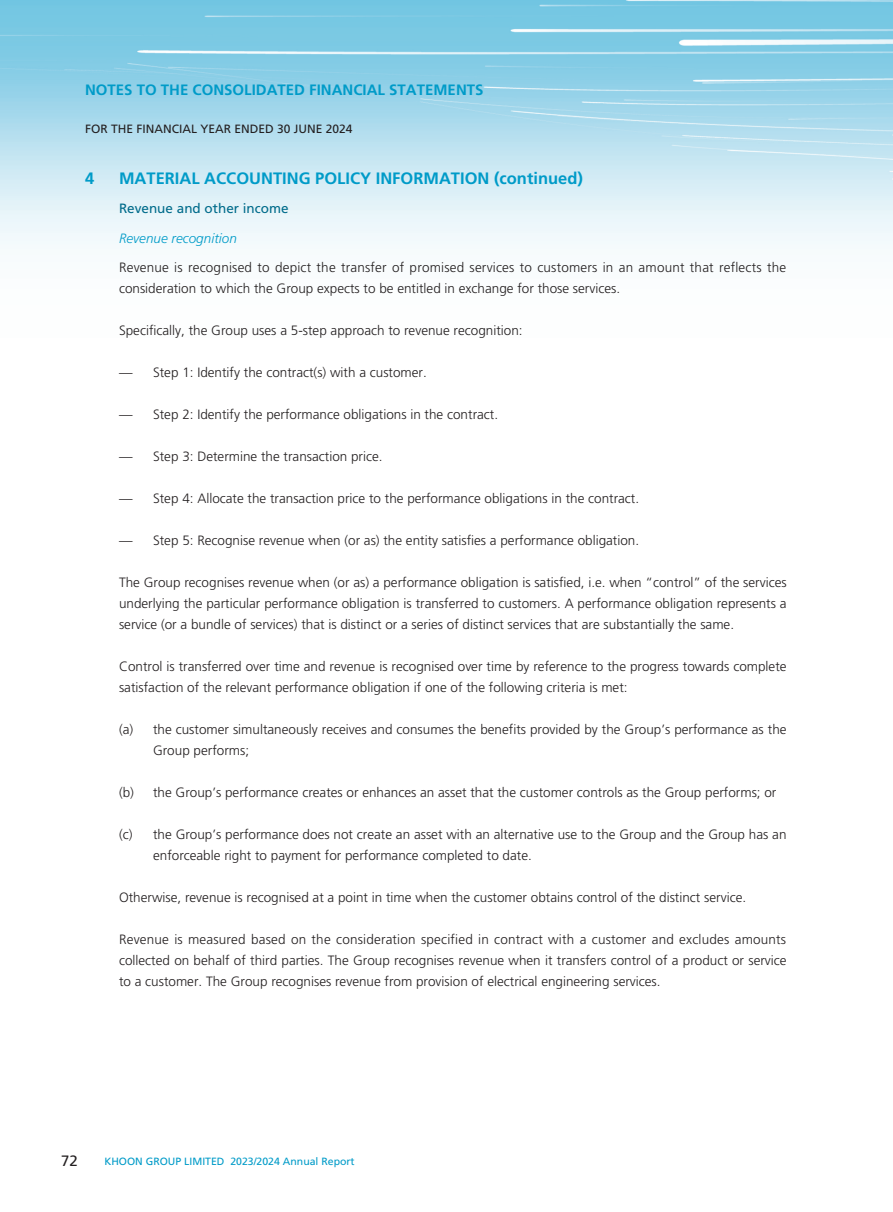
<style>
.page{position:relative;width:893px;height:1212px;background:#fff}
.page>*{position:absolute;margin:0;border:0;box-sizing:border-box;transform-origin:0 0}
._01_H1{font:700 16.5px "Frutiger LT Std";color:#009bc8}
.t1{font:700 15px "Frutiger LT Std";color:#009bc8}
.t2{font:15px "Frutiger LT Std";color:#231f20}
._00_txt{font:300 13.5px/21px "Frutiger LT Std";color:#231f20}
._02_H2{font:13.5px "Frutiger LT Std";color:#006b8b}
._03_H3{font:italic 300 13.5px "Frutiger LT Std";color:#009bc8}
.t3{font:12px "Frutiger LT Std";color:#231f20}
.t4{font:10.5px "Frutiger LT Std";color:#009bc8}
</style>
<div class="page">
<p class="t1" style="left:85px;top:81px;width:400px">NOTES TO THE CONSOLIDATED FINANCIAL STATEMENTS</p>
<p class="t3" style="left:85px;top:122px;width:269px">FOR THE FINANCIAL YEAR ENDED 30 JUNE 2024</p>
<p class="_01_H1" style="left:85px;top:168px;width:11px">4</p>
<p class="_01_H1" style="left:119px;top:168px;width:465px">MATERIAL ACCOUNTING POLICY INFORMATION (continued)</p>
<p class="_02_H2" style="left:119px;top:201px;width:171px">Revenue and other income</p>
<p class="_03_H3" style="left:119px;top:230px;width:119px">Revenue recognition</p>
<p class="_00_txt" style="left:119px;top:257px;width:669px">Revenue is recognised to depict the transfer of promised services to customers in an amount that reflects the consideration to which the Group expects to be entitled in exchange for those services.</p>
<p class="_00_txt" style="left:119px;top:320px;width:405px">Specifically, the Group uses a 5-step approach to revenue recognition:</p>
<p class="_00_txt" style="left:119px;top:362px;width:309px">— Step 1: Identify the contract(s) with a customer.</p>
<p class="_00_txt" style="left:119px;top:404px;width:381px">— Step 2: Identify the performance obligations in the contract.</p>
<p class="_00_txt" style="left:119px;top:446px;width:265px">— Step 3: Determine the transaction price.</p>
<p class="_00_txt" style="left:119px;top:488px;width:522px">— Step 4: Allocate the transaction price to the performance obligations in the contract.</p>
<p class="_00_txt" style="left:119px;top:530px;width:522px">— Step 5: Recognise revenue when (or as) the entity satisfies a performance obligation.</p>
<p class="_00_txt" style="left:119px;top:572px;width:669px;text-align:justify">The Group recognises revenue when (or as) a performance obligation is satisfied, i.e. when “control” of the services underlying the particular performance obligation is transferred to customers. A performance obligation represents a service (or a bundle of services) that is distinct or a series of distinct services that are substantially the same.</p>
<p class="_00_txt" style="left:119px;top:656px;width:669px">Control is transferred over time and revenue is recognised over time by reference to the progress towards complete satisfaction of the relevant performance obligation if one of the following criteria is met:</p>
<p class="_00_txt" style="left:153px;top:719px;width:635px;text-indent:-34px">(a) the customer simultaneously receives and consumes the benefits provided by the Group’s performance as the<br>Group performs;</p>
<p class="_00_txt" style="left:119px;top:782px;width:659px">(b) the Group’s performance creates or enhances an asset that the customer controls as the Group performs; or</p>
<p class="_00_txt" style="left:153px;top:824px;width:635px;text-indent:-34px">(c) the Group’s performance does not create an asset with an alternative use to the Group and the Group has an enforceable right to payment for performance completed to date.</p>
<p class="_00_txt" style="left:119px;top:887px;width:629px">Otherwise, revenue is recognised at a point in time when the customer obtains control of the distinct service.</p>
<p class="_00_txt" style="left:119px;top:929px;width:669px;text-align:justify">Revenue is measured based on the consideration specified in contract with a customer and excludes amounts collected on behalf of third parties. The Group recognises revenue when it transfers control of a product or service to a customer. The Group recognises revenue from provision of electrical engineering services.</p>
<p class="t2" style="left:61px;top:1152px;width:18px">72</p>
<p class="t4" style="left:104px;top:1155px;width:252px">KHOON GROUP LIMITED 2023/2024 Annual Report</p>
</div>
